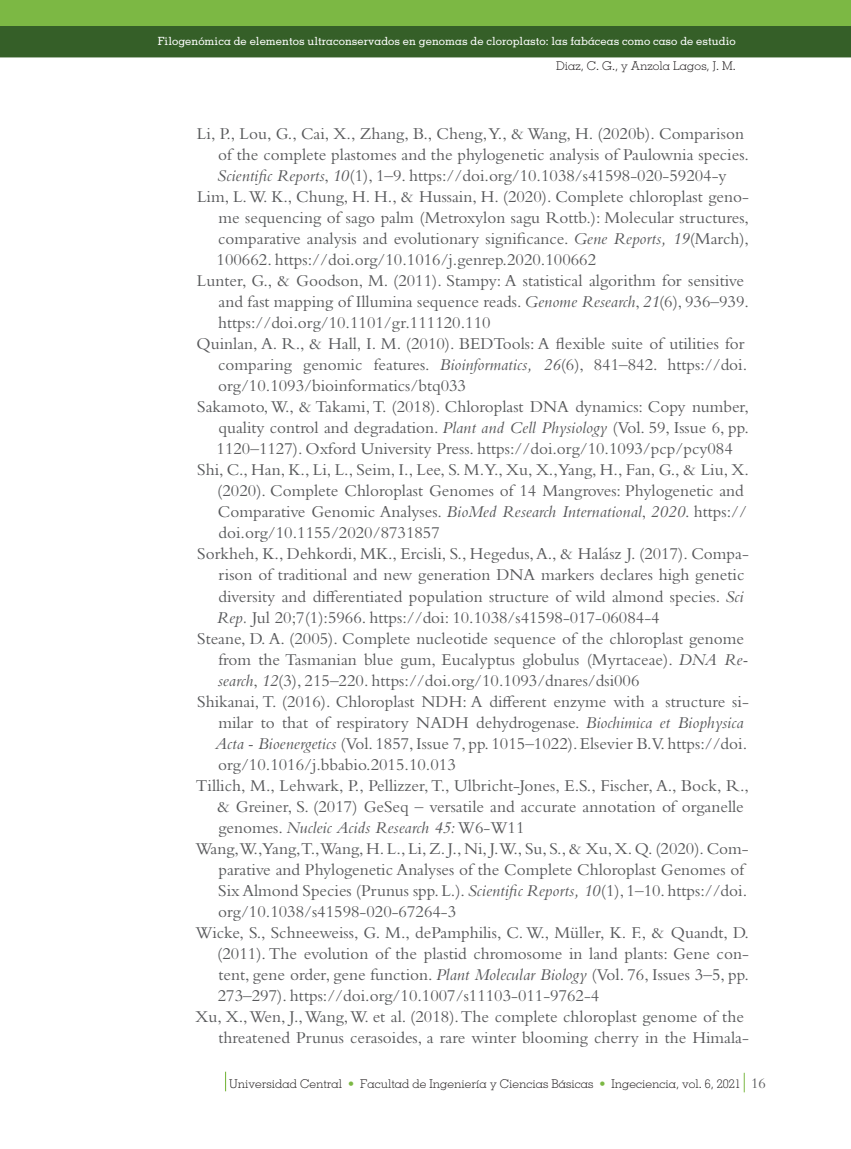
<style>
.page{position:relative;width:851px;height:1149px;background:#fff}
.page>*{position:absolute;margin:0;border:0;box-sizing:border-box;transform-origin:0 0}
.t1{font:17.25px "Bembo Std";color:#57585a}
.t2{font:italic 17.25px "Bembo Std";letter-spacing:.005em;color:#57585a}
.t3{font:300 12px "Memphis LT Std";color:#231f20}
.t4{font:500 11.25px "Memphis LT Std";color:#fff}
.s1{font-style:italic}
.s2{font-style:normal}
.s3{color:#7cb844}
.s4{font-family:"Bembo Std";font-weight:400;font-size:15px;color:#57585a}
</style>
<div class="page">
<div style="left:0;top:26px;width:850px;height:31px;background:#355f28"></div>
<div style="left:0;top:0;width:850px;height:26px;background:#7cb844"></div>
<svg style="left:225px;top:1071px;width:1px;height:19px"></svg>
<svg style="left:743px;top:1073px;width:1px;height:18px"></svg>
<p class="t4" style="left:158px;top:34px;width:579px">Filogenómica de elementos ultraconservados en genomas de cloroplasto: las fabáceas como caso de estudio</p>
<p class="t3" style="left:556px;top:58px;width:181px">Diaz, C. G., y Anzola Lagos, J. M.</p>
<p class="t1" style="left:197px;top:124px;width:548px">Li, P., Lou, G., Cai, X., Zhang, B., Cheng, Y., &amp; Wang, H. (2020b). Comparison</p>
<p class="t1" style="left:218px;top:145px;width:532px">of the complete plastomes and the phylogenetic analysis of Paulownia species.</p>
<p class="t1" style="left:217px;top:166px;width:511px"><span class="s1">Scientific Reports</span>, <span class="s1">10</span>(1), 1–9. https://doi.org/10.1038/s41598-020-59204-y</p>
<p class="t1" style="left:197px;top:187px;width:553px">Lim, L. W. K., Chung, H. H., &amp; Hussain, H. (2020). Complete chloroplast geno-</p>
<p class="t1" style="left:218px;top:208px;width:532px">me sequencing of sago palm (Metroxylon sagu Rottb.): Molecular structures,</p>
<p class="t1" style="left:218px;top:229px;width:532px">comparative analysis and evolutionary significance. <span class="s1">Gene Reports, 19</span>(March),</p>
<p class="t1" style="left:216px;top:250px;width:381px">100662. https://doi.org/10.1016/j.genrep.2020.100662</p>
<p class="t1" style="left:197px;top:271px;width:548px">Lunter, G., &amp; Goodson, M. (2011). Stampy: A statistical algorithm for sensitive</p>
<p class="t1" style="left:218px;top:292px;width:532px">and fast mapping of Illumina sequence reads. <span class="s1">Genome Research</span>, <span class="s1">21</span>(6), 936–939.</p>
<p class="t1" style="left:218px;top:313px;width:274px">https://doi.org/10.1101/gr.111120.110</p>
<p class="t1" style="left:196px;top:334px;width:549px">Quinlan, A. R., &amp; Hall, I. M. (2010). BEDTools: A flexible suite of utilities for</p>
<p class="t1" style="left:218px;top:355px;width:530px">comparing genomic features. <span class="s1">Bioinformatics, 26</span>(6), 841–842. https://doi.</p>
<p class="t1" style="left:218px;top:376px;width:249px">org/10.1093/bioinformatics/btq033</p>
<p class="t1" style="left:197px;top:397px;width:553px">Sakamoto, W., &amp; Takami, T. (2018). Chloroplast DNA dynamics: Copy number,</p>
<p class="t1" style="left:218px;top:418px;width:532px">quality control and degradation. <span class="s1">Plant and Cell Physiology</span> (Vol. 59, Issue 6, pp.</p>
<p class="t1" style="left:216px;top:439px;width:517px">1120–1127). Oxford University Press. https://doi.org/10.1093/pcp/pcy084</p>
<p class="t1" style="left:197px;top:460px;width:553px">Shi, C., Han, K., Li, L., Seim, I., Lee, S. M.Y., Xu, X.,Yang, H., Fan, G., &amp; Liu, X.</p>
<p class="t1" style="left:217px;top:481px;width:528px">(2020). Complete Chloroplast Genomes of 14 Mangroves: Phylogenetic and</p>
<p class="t1" style="left:218px;top:502px;width:530px">Comparative Genomic Analyses. <span class="s1">BioMed Research International</span>, <span class="s1">2020</span>. https://</p>
<p class="t1" style="left:218px;top:523px;width:223px">doi.org/10.1155/2020/8731857</p>
<p class="t1" style="left:197px;top:544px;width:553px">Sorkheh, K., Dehkordi, MK., Ercisli, S., Hegedus, A., &amp; Halász J. (2017). Compa-</p>
<p class="t1" style="left:218px;top:565px;width:527px">rison of traditional and new generation DNA markers declares high genetic</p>
<p class="t1" style="left:218px;top:586px;width:526px">diversity and differentiated population structure of wild almond species. <span class="s1">Sci</span></p>
<p class="t1" style="left:217px;top:607px;width:444px"><span class="s1">Rep.</span> Jul 20;7(1):5966. https://doi: 10.1038/s41598-017-06084-4</p>
<p class="t1" style="left:197px;top:628px;width:548px">Steane, D. A. (2005). Complete nucleotide sequence of the chloroplast genome</p>
<p class="t1" style="left:218px;top:649px;width:531px">from the Tasmanian blue gum, Eucalyptus globulus (Myrtaceae). <span class="s1">DNA Re-</span></p>
<p class="t1" style="left:218px;top:670px;width:423px"><span class="s1">search</span>, <span class="s1">12</span>(3), 215–220. https://doi.org/10.1093/dnares/dsi006</p>
<p class="t1" style="left:197px;top:691px;width:553px">Shikanai, T. (2016). Chloroplast NDH: A different enzyme with a structure si-</p>
<p class="t1" style="left:218px;top:712px;width:526px">milar to that of respiratory NADH dehydrogenase. <span class="s1">Biochimica et Biophysica</span></p>
<p class="t1" style="left:215px;top:732px;width:533px"><span class="s1">Acta - Bioenergetics</span> (Vol. 1857, Issue 7, pp. 1015–1022). Elsevier B.V. https://doi.</p>
<p class="t1" style="left:218px;top:753px;width:239px">org/10.1016/j.bbabio.2015.10.013</p>
<p class="t1" style="left:196px;top:774px;width:554px">Tillich, M., Lehwark, P., Pellizzer, T., Ulbricht-Jones, E.S., Fischer, A., Bock, R.,</p>
<p class="t1" style="left:217px;top:795px;width:528px">&amp; Greiner, S. (2017) GeSeq – versatile and accurate annotation of organelle</p>
<p class="t2" style="left:218px;top:816px;width:307px"><span class="s2">genomes.</span> Nucleic Acids Research 45: <span class="s2">W6-W11</span></p>
<p class="t1" style="left:195px;top:837px;width:554px">Wang,W.,Yang,T.,Wang, H. L., Li, Z. J., Ni, J.W., Su, S., &amp; Xu, X. Q. (2020). Com-</p>
<p class="t1" style="left:218px;top:858px;width:527px">parative and Phylogenetic Analyses of the Complete Chloroplast Genomes of</p>
<p class="t1" style="left:218px;top:879px;width:530px">Six Almond Species (Prunus spp. L.). <span class="s1">Scientific Reports, 10</span>(1), 1–10. https://doi.</p>
<p class="t1" style="left:218px;top:900px;width:239px">org/10.1038/s41598-020-67264-3</p>
<p class="t1" style="left:195px;top:921px;width:555px">Wicke, S., Schneeweiss, G. M., dePamphilis, C. W., Müller, K. F., &amp; Quandt, D.</p>
<p class="t1" style="left:217px;top:942px;width:533px">(2011). The evolution of the plastid chromosome in land plants: Gene con-</p>
<p class="t1" style="left:218px;top:963px;width:532px">tent, gene order, gene function. <span class="s1">Plant Molecular Biology</span> (Vol. 76, Issues 3–5, pp.</p>
<p class="t1" style="left:218px;top:984px;width:383px">273–297). https://doi.org/10.1007/s11103-011-9762-4</p>
<p class="t1" style="left:195px;top:1005px;width:549px">Xu, X., Wen, J., Wang, W. et al. (2018). The complete chloroplast genome of the</p>
<p class="t1" style="left:218px;top:1026px;width:532px">threatened Prunus cerasoides, a rare winter blooming cherry in the Himala-</p>
<p class="t3" style="left:229px;top:1076px;width:538px">Universidad Central <span class="s3">•</span> Facultad de Ingeniería y Ciencias Básicas <span class="s3">•</span> Ingeciencia, vol. 6, 2021 <span class="s4">16</span></p>
</div>
